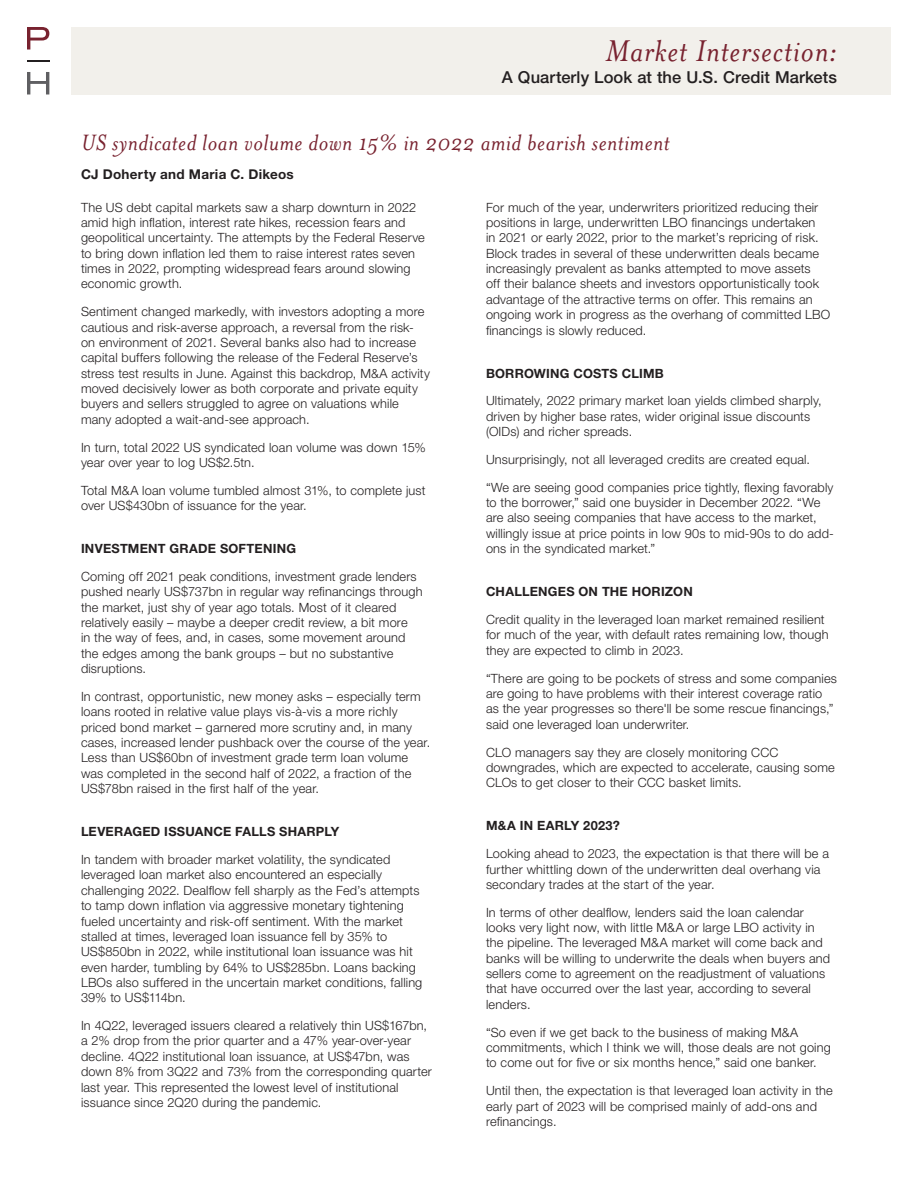
<style>
.page{position:relative;width:918px;height:1188px;background:#fff}
.page>*{position:absolute;margin:0;border:0;box-sizing:border-box;transform-origin:0 0}
.t1{font:italic 34.5px "Mrs Eaves OT";letter-spacing:.025em;color:#78222f}
.AR_Gill_9_12_LISTS{font:italic 25.5px "Mrs Eaves OT";letter-spacing:.015em;color:#78222f}
.t2{font:500 16.5px "Helvetica Neue LT Std";letter-spacing:.005em;color:#231f20}
.AR_Gill_9_12_LISTS-2{font:700 13.5px "Helvetica Neue LT Std";letter-spacing:.02em;color:#231f20}
.AR_Gill_9_12_LISTS-3{font:300 12.75px/15.3px "Helvetica Neue LT Std";letter-spacing:.01em;color:#231f20}
.AR_Gill_9_12_LISTS-4{font:700 12.75px "Helvetica Neue LT Std";letter-spacing:.015em;color:#231f20}
</style>
<div class="page">
<div style="left:72px;top:27px;width:819px;height:67px;background:#f2f0eb"></div>
<svg style="left:27px;top:27px;width:22px;height:23px"></svg>
<svg style="left:27px;top:72px;width:22px;height:22px"></svg>
<svg style="left:27px;top:60px;width:22px;height:1px"></svg>
<h1 class="t1" style="left:605px;top:32px;width:233px">Market Intersection:</h1>
<p class="t2" style="left:502px;top:68px;width:337px">A Quarterly Look at the U.S. Credit Markets</p>
<p class="AR_Gill_9_12_LISTS" style="left:81px;top:128px;width:590px">US syndicated loan volume down 15% in 2022 amid bearish sentiment</p>
<p class="AR_Gill_9_12_LISTS-2" style="left:81px;top:166px;width:214px">CJ Doherty and Maria C. Dikeos</p>
<p class="AR_Gill_9_12_LISTS-3" style="left:81px;top:199px;width:345px">The US debt capital markets saw a sharp downturn in 2022 amid high inflation, interest rate hikes, recession fears and geopolitical uncertainty. The attempts by the Federal Reserve to bring down inflation led them to raise interest rates seven times in 2022, prompting widespread fears around slowing economic growth.</p>
<p class="AR_Gill_9_12_LISTS-3" style="left:81px;top:304px;width:351px">Sentiment changed markedly, with investors adopting a more cautious and risk-averse approach, a reversal from the risk&shy;on environment of 2021. Several banks also had to increase capital buffers following the release of the Federal Reserve’s stress test results in June. Against this backdrop, M&amp;A activity moved decisively lower as both corporate and private equity buyers and sellers struggled to agree on valuations while many adopted a wait-and-see approach.</p>
<p class="AR_Gill_9_12_LISTS-3" style="left:81px;top:439px;width:346px">In turn, total 2022 US syndicated loan volume was down 15% year over year to log US$2.5tn.</p>
<p class="AR_Gill_9_12_LISTS-3" style="left:81px;top:482px;width:346px">Total M&amp;A loan volume tumbled almost 31%, to complete just over US$430bn of issuance for the year.</p>
<p class="AR_Gill_9_12_LISTS-4" style="left:81px;top:541px;width:217px">INVESTMENT GRADE SOFTENING</p>
<p class="AR_Gill_9_12_LISTS-3" style="left:81px;top:569px;width:343px">Coming off 2021 peak conditions, investment grade lenders pushed nearly US$737bn in regular way refinancings through the market, just shy of year ago totals. Most of it cleared relatively easily – maybe a deeper credit review, a bit more<br>in the way of fees, and, in cases, some movement around the edges among the bank groups – but no substantive disruptions.</p>
<p class="AR_Gill_9_12_LISTS-3" style="left:81px;top:688px;width:351px">In contrast, opportunistic, new money asks – especially term loans rooted in relative value plays vis-à-vis a more richly priced bond market – garnered more scrutiny and, in many cases, increased lender pushback over the course of the year.<br>Less than US$60bn of investment grade term loan volume was completed in the second half of 2022, a fraction of the US$78bn raised in the first half of the year.</p>
<p class="AR_Gill_9_12_LISTS-4" style="left:81px;top:824px;width:260px">LEVERAGED ISSUANCE FALLS SHARPLY</p>
<p class="AR_Gill_9_12_LISTS-3" style="left:81px;top:852px;width:343px">In tandem with broader market volatility, the syndicated leveraged loan market also encountered an especially challenging 2022. Dealflow fell sharply as the Fed’s attempts to tamp down inflation via aggressive monetary tightening fueled uncertainty and risk-off sentiment. With the market stalled at times, leveraged loan issuance fell by 35% to US$850bn in 2022, while institutional loan issuance was hit even harder, tumbling by 64% to US$285bn. Loans backing LBOs also suffered in the uncertain market conditions, falling 39% to US$114bn.</p>
<p class="AR_Gill_9_12_LISTS-3" style="left:81px;top:1018px;width:352px">In 4Q22, leveraged issuers cleared a relatively thin US$167bn, a 2% drop from the prior quarter and a 47% year-over-year decline. 4Q22 institutional loan issuance, at US$47bn, was down 8% from 3Q22 and 73% from the corresponding quarter last year. This represented the lowest level of institutional issuance since 2Q20 during the pandemic.</p>
<p class="AR_Gill_9_12_LISTS-3" style="left:486px;top:199px;width:346px">For much of the year, underwriters prioritized reducing their positions in large, underwritten LBO financings undertaken<br>in 2021 or early 2022, prior to the market’s repricing of risk.<br>Block trades in several of these underwritten deals became increasingly prevalent as banks attempted to move assets<br>off their balance sheets and investors opportunistically took advantage of the attractive terms on offer. This remains an ongoing work in progress as the overhang of committed LBO financings is slowly reduced.</p>
<p class="AR_Gill_9_12_LISTS-4" style="left:486px;top:365px;width:179px">BORROWING COSTS CLIMB</p>
<p class="AR_Gill_9_12_LISTS-3" style="left:486px;top:393px;width:337px">Ultimately, 2022 primary market loan yields climbed sharply, driven by higher base rates, wider original issue discounts (OIDs) and richer spreads.</p>
<p class="AR_Gill_9_12_LISTS-3" style="left:486px;top:452px;width:326px">Unsurprisingly, not all leveraged credits are created equal.</p>
<p class="AR_Gill_9_12_LISTS-3" style="left:486px;top:479px;width:349px">“We are seeing good companies price tightly, flexing favorably to the borrower,” said one buysider in December 2022. “We are also seeing companies that have access to the market, willingly issue at price points in low 90s to mid-90s to do add&shy;ons in the syndicated market.”</p>
<p class="AR_Gill_9_12_LISTS-4" style="left:486px;top:584px;width:208px">CHALLENGES ON THE HORIZON</p>
<p class="AR_Gill_9_12_LISTS-3" style="left:486px;top:612px;width:344px">Credit quality in the leveraged loan market remained resilient for much of the year, with default rates remaining low, though they are expected to climb in 2023.</p>
<p class="AR_Gill_9_12_LISTS-3" style="left:486px;top:670px;width:353px">“There are going to be pockets of stress and some companies are going to have problems with their interest coverage ratio as the year progresses so there'll be some rescue financings,” said one leveraged loan underwriter.</p>
<p class="AR_Gill_9_12_LISTS-3" style="left:486px;top:744px;width:350px">CLO managers say they are closely monitoring CCC downgrades, which are expected to accelerate, causing some<br>CLOs to get closer to their CCC basket limits.</p>
<p class="AR_Gill_9_12_LISTS-4" style="left:486px;top:818px;width:135px">M&amp;A IN EARLY 2023?</p>
<p class="AR_Gill_9_12_LISTS-3" style="left:486px;top:846px;width:345px">Looking ahead to 2023, the expectation is that there will be a further whittling down of the underwritten deal overhang via secondary trades at the start of the year.</p>
<p class="AR_Gill_9_12_LISTS-3" style="left:486px;top:904px;width:346px">In terms of other dealflow, lenders said the loan calendar looks very light now, with little M&amp;A or large LBO activity in the pipeline. The leveraged M&amp;A market will come back and banks will be willing to underwrite the deals when buyers and sellers come to agreement on the readjustment of valuations that have occurred over the last year, according to several lenders.</p>
<p class="AR_Gill_9_12_LISTS-3" style="left:486px;top:1024px;width:346px">“So even if we get back to the business of making M&amp;A commitments, which I think we will, those deals are not going to come out for five or six months hence,” said one banker.</p>
<p class="AR_Gill_9_12_LISTS-3" style="left:486px;top:1083px;width:348px">Until then, the expectation is that leveraged loan activity in the early part of 2023 will be comprised mainly of add-ons and refinancings.</p>
</div>
